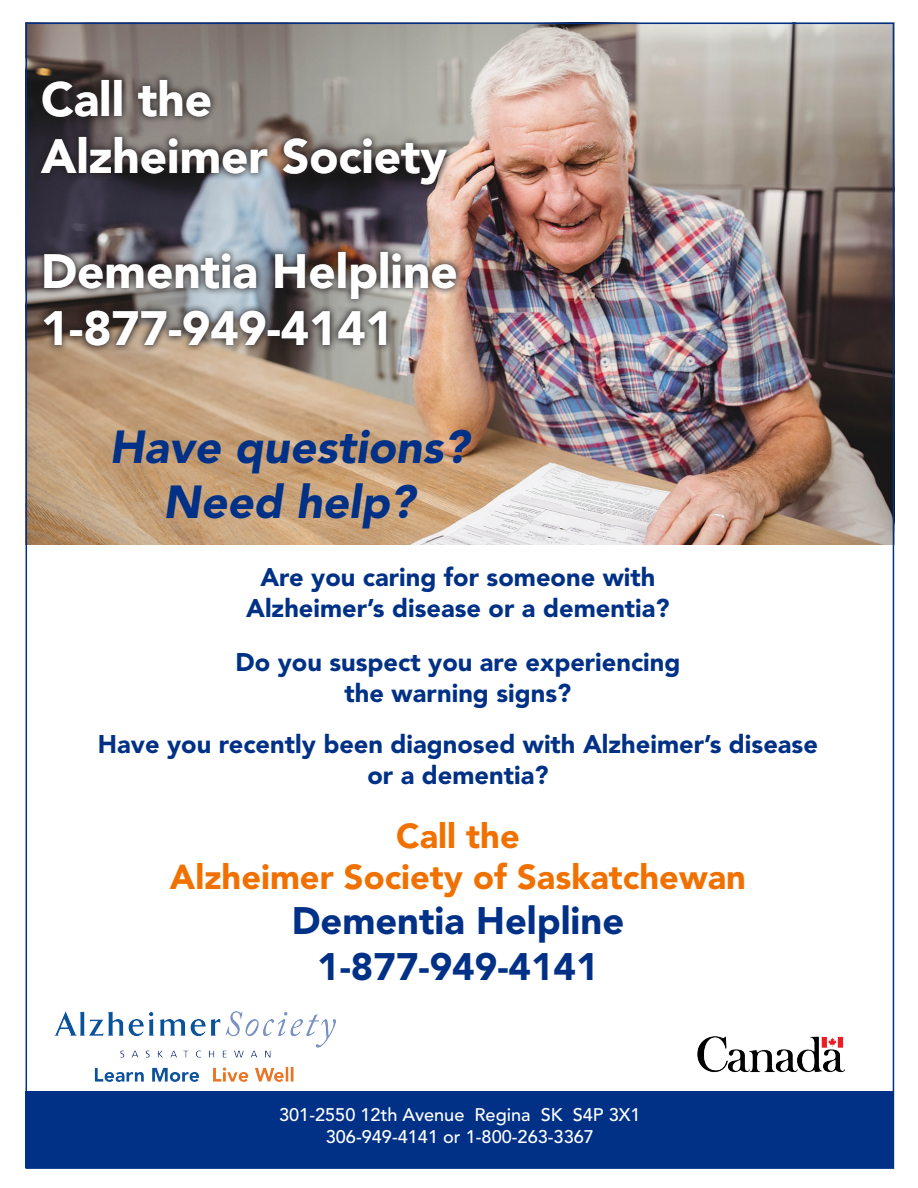
<style>
.page{position:relative;width:918px;height:1188px;background:#fff}
.page>*{position:absolute;margin:0;border:0;box-sizing:border-box;transform-origin:0 0}
.t1{font:900 47.7px/57.2px "Avenir LT Std";color:#fff}
.t2{font:italic 900 45.9px "Avenir LT Std";color:#003186}
.t3{font:900 38.1px "Avenir LT Std";color:#003186}
.t4{font:900 34.35px/41.2px "Avenir LT Std";color:#f07100;text-align:center}
.t5{font:900 25.35px/30.5px "Avenir LT Std";color:#003186;text-align:center}
.t6{font:500 18.15px "Avenir LT Std";color:#fff}
</style>
<div class="page">
<img style="left:26px;top:22px;width:868px;height:522px">
<div style="left:26px;top:1091px;width:868px;height:77px;background:#003186"></div>
<img style="left:697px;top:1036px;width:148px;height:37px">
<img style="left:54px;top:1011px;width:282px;height:71px">
<div style="left:34px;top:71px;width:430px;height:282px;background:#231f20;opacity:.75"></div>
<p class="t1" style="left:41px;top:71px;width:408px">Call the<br>Alzheimer Society</p>
<p class="t1" style="left:41px;top:242px;width:418px">Dementia Helpline</p>
<p class="t1" style="left:41px;top:299px;width:354px">1-877-949-4141</p>
<p class="t2" style="left:109px;top:419px;width:361px">Have questions?</p>
<p class="t2" style="left:163px;top:475px;width:253px">Need help?</p>
<p class="t5" style="left:246px;top:562px;width:425px">Are you caring for someone with<br>Alzheimer’s disease or a dementia?</p>
<p class="t5" style="left:235px;top:647px;width:447px">Do you suspect you are experiencing the warning signs?</p>
<p class="t5" style="left:98px;top:729px;width:721px">Have you recently been diagnosed with Alzheimer’s disease or a dementia?</p>
<p class="t4" style="left:170px;top:815px;width:577px">Call the<br>Alzheimer Society of Saskatchewan</p>
<p class="t3" style="left:292px;top:898px;width:334px">Dementia Helpline</p>
<p class="t3" style="left:317px;top:944px;width:283px">1-877-949-4141</p>
<p class="t6" style="left:279px;top:1105px;width:363px">301-2550 12th Avenue Regina SK S4P 3X1</p>
<p class="t6" style="left:326px;top:1126px;width:270px">306-949-4141 or 1-800-263-3367</p>
</div>
